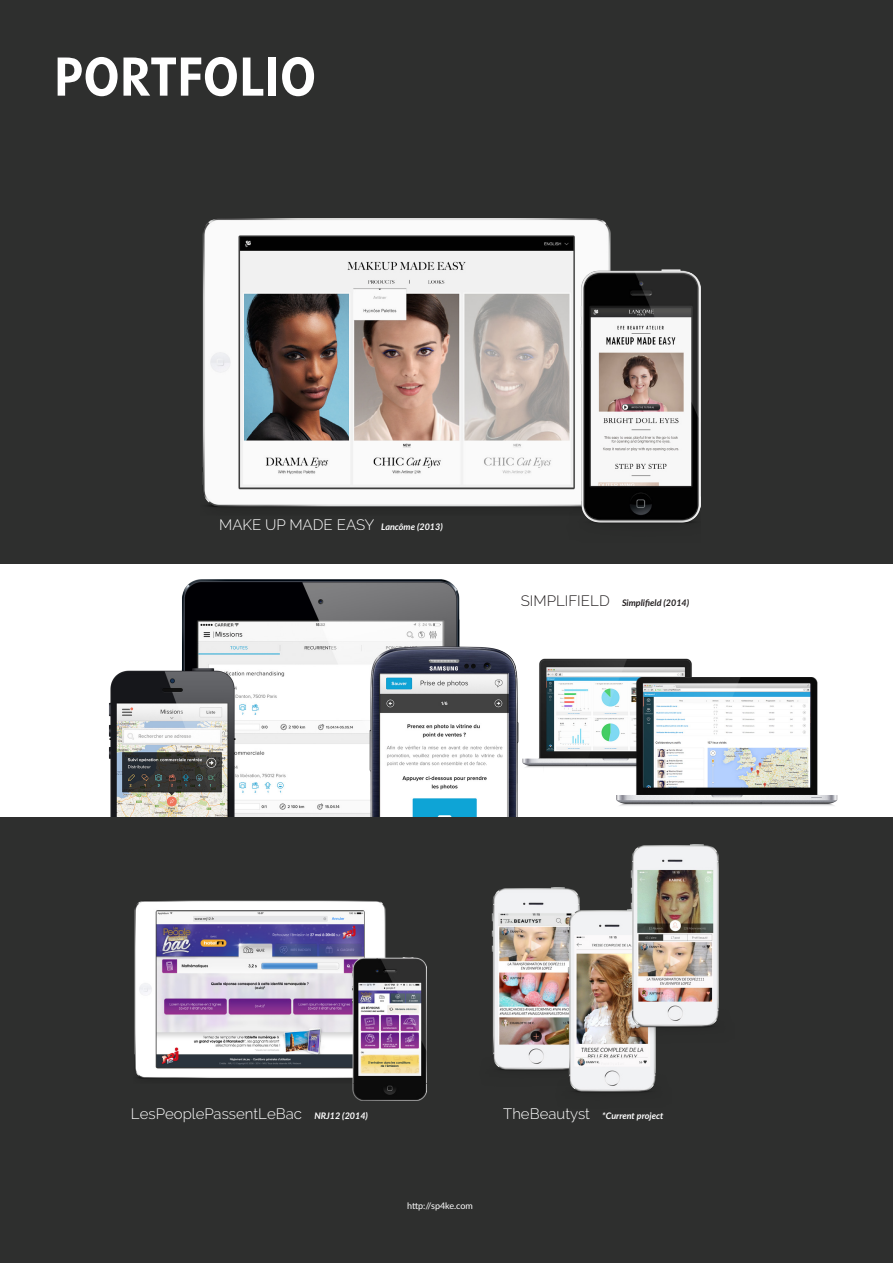
<style>
.page{position:relative;width:893px;height:1263px;background:#2e2f2e}
.page>*{position:absolute;margin:0;border:0;box-sizing:border-box;transform-origin:0 0}
.t1{font:500 54px "Linotype Veto";letter-spacing:.005em;color:#fff}
.t2{font:300 15px "Raleway";color:#fff}
.t3{font:italic 700 9px "Lato";color:#231f20}
.t4{font:italic 700 9px "Lato";color:#fff}
.t5{font:9px "Lato";letter-spacing:-.005em;color:#fff}
.s1{font-family:"Lato";font-weight:700;font-style:italic;font-size:9px}
.s2{font-family:"Raleway";font-weight:300;font-style:normal;font-size:15px}
</style>
<div class="page">
<img style="left:134px;top:901px;width:252px;height:183px">
<img style="left:353px;top:957px;width:73px;height:143px">
<img style="left:202px;top:219px;width:409px;height:288px">
<img style="left:566px;top:269px;width:135px;height:255px">
<div style="left:0;top:564px;width:893px;height:253px;background:#fff"></div>
<img style="left:108px;top:579px;width:411px;height:238px">
<img style="left:522px;top:658px;width:170px;height:110px">
<img style="left:616px;top:677px;width:222px;height:129px">
<img style="left:491px;top:887px;width:89px;height:184px">
<img style="left:556px;top:909px;width:100px;height:184px">
<img style="left:619px;top:844px;width:100px;height:201px">
<p class="t1" style="left:54px;top:44px;width:264px">PORTFOLIO</p>
<p class="t2" style="left:219px;top:516px;width:225px">MAKE UP MADE EASY <span class="s1">Lancôme (2013)</span></p>
<p class="t3" style="left:521px;top:596px;width:170px"><span class="s2">SIMPLIFIELD</span> Simplifield (2014)</p>
<p class="t2" style="left:131px;top:1105px;width:238px">LesPeoplePassentLeBac <span class="s1">NRJ12 (2014)</span></p>
<p class="t4" style="left:503px;top:1109px;width:162px"><span class="s2">TheBeautyst</span> *Current project</p>
<p class="t5" style="left:407px;top:1199px;width:67px">http://sp4ke.com</p>
</div>
